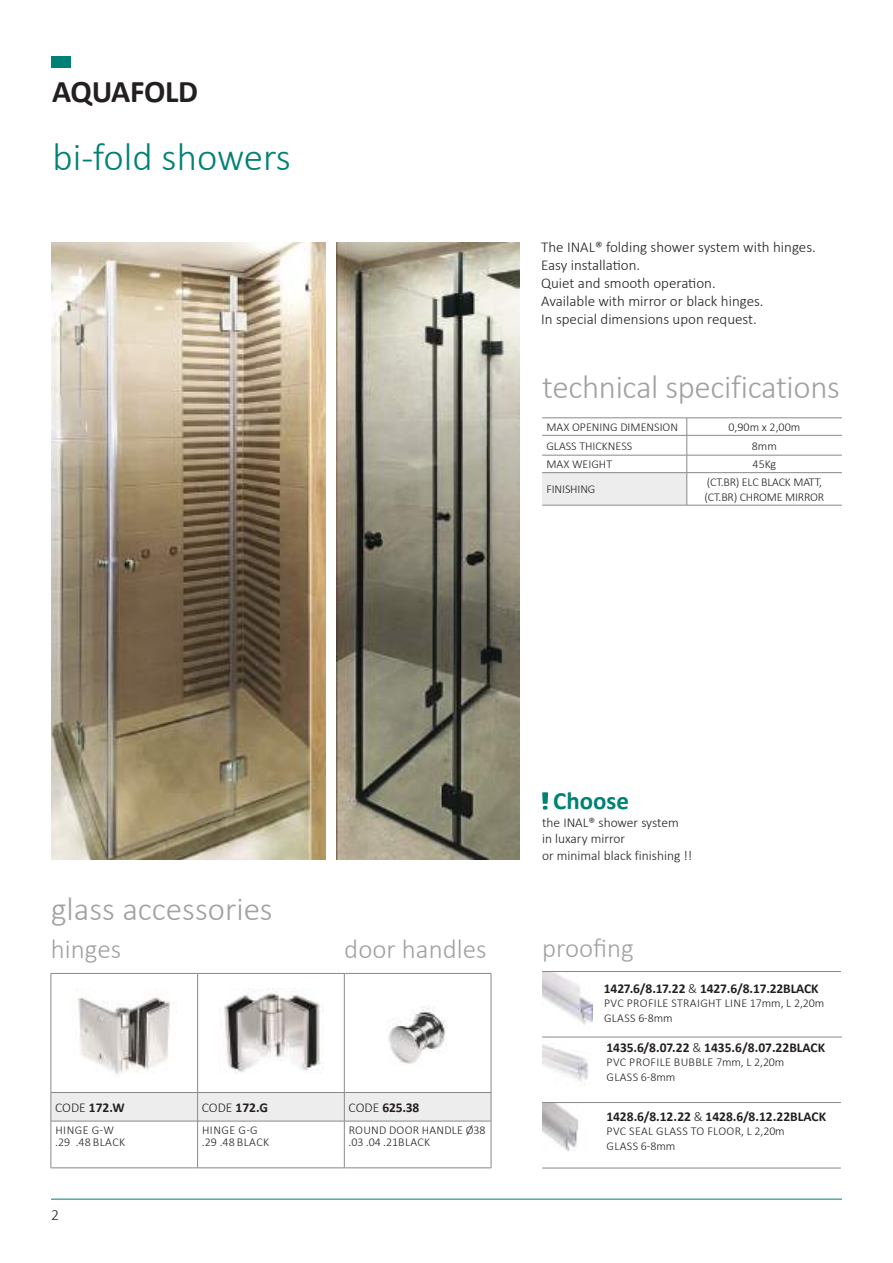
<style>
.page{position:relative;width:893px;height:1263px;background:#fff}
.page>*{position:absolute;margin:0;border:0;box-sizing:border-box;transform-origin:0 0}
.t1{font:300 39px "Calibri";color:#008176}
.t2{font:300 33px "Calibri";letter-spacing:-.01em;color:#a0a1a3}
.t3{font:700 31.65px "Calibri";letter-spacing:-.01em;color:#241f1f}
.t4{font:300 27px "Calibri";color:#a0a1a3}
.t5{font:700 24.9px "Calibri";color:#008176}
.t6{font:300 15.75px "Calibri";color:#241f1f}
.t7{font:300 15px/18px "Calibri";color:#241f1f}
.t8{font:700 13.5px "Calibri";letter-spacing:-.005em;color:#241f1f}
.t9{font:300 13.5px/16.2px "Calibri";color:#241f1f}
.t10{font:300 12px/14.4px "Calibri";letter-spacing:.03em;color:#241f1f}
.t11{font:300 12px/15px "Calibri";color:#241f1f}
.t12{font:300 12px/12px "Calibri";letter-spacing:.04em;color:#241f1f}
.t13{font:300 12px/12px "Calibri";letter-spacing:.02em;color:#241f1f}
.s1{font-weight:300}
</style>
<div class="page">
<hr style="left:51px;top:1199px;width:791px;height:1px;background:#008176">
<div style="left:51px;top:57px;width:18px;height:11px;background:#008176"></div>
<img style="left:542px;top:1103px;width:37px;height:48px">
<img style="left:542px;top:1044px;width:47px;height:42px">
<div style="left:53px;top:57px;width:18px;height:11px;background:#008176"></div>
<svg style="left:542px;top:792px;width:6px;height:18px"></svg>
<img style="left:51px;top:242px;width:274px;height:617px">
<img style="left:337px;top:242px;width:183px;height:617px">
<hr style="left:51px;top:973px;width:147px;height:1px;background:#89898b">
<hr style="left:51px;top:974px;width:1px;height:118px;background:#89898b">
<hr style="left:198px;top:973px;width:146px;height:1px;background:#89898b">
<hr style="left:197px;top:974px;width:1px;height:118px;background:#89898b">
<hr style="left:344px;top:973px;width:147px;height:1px;background:#89898b">
<hr style="left:344px;top:974px;width:1px;height:118px;background:#89898b">
<hr style="left:491px;top:974px;width:1px;height:118px;background:#89898b">
<svg style="left:51px;top:1092px;width:441px;height:29px;background:#e8e7e7"></svg>
<hr style="left:51px;top:1121px;width:147px;height:1px;background:#89898b">
<hr style="left:51px;top:1121px;width:1px;height:47px;background:#89898b">
<hr style="left:198px;top:1121px;width:146px;height:1px;background:#89898b">
<hr style="left:197px;top:1121px;width:1px;height:47px;background:#89898b">
<hr style="left:344px;top:1121px;width:147px;height:1px;background:#89898b">
<hr style="left:344px;top:1121px;width:1px;height:47px;background:#89898b">
<hr style="left:491px;top:1121px;width:1px;height:47px;background:#89898b">
<hr style="left:51px;top:1167px;width:147px;height:1px;background:#89898b">
<hr style="left:198px;top:1167px;width:146px;height:1px;background:#89898b">
<hr style="left:344px;top:1167px;width:147px;height:1px;background:#89898b">
<img style="left:78px;top:997px;width:99px;height:77px">
<img style="left:224px;top:988px;width:97px;height:85px">
<img style="left:388px;top:1005px;width:59px;height:59px">
<div style="left:542px;top:473px;width:145px;height:32px;background:#eeeded"></div>
<hr style="left:542px;top:418px;width:145px;height:1px;background:#89898b">
<hr style="left:687px;top:418px;width:155px;height:1px;background:#89898b">
<hr style="left:542px;top:435px;width:145px;height:1px;background:#89898b">
<hr style="left:687px;top:435px;width:155px;height:1px;background:#89898b">
<hr style="left:542px;top:455px;width:145px;height:1px;background:#89898b">
<hr style="left:687px;top:455px;width:155px;height:1px;background:#89898b">
<svg style="left:686px;top:418px;width:1px;height:54px"></svg>
<hr style="left:542px;top:472px;width:145px;height:1px;background:#89898b">
<hr style="left:687px;top:472px;width:155px;height:1px;background:#89898b">
<hr style="left:686px;top:473px;width:1px;height:32px;background:#89898b">
<hr style="left:542px;top:505px;width:145px;height:1px;background:#89898b">
<hr style="left:687px;top:505px;width:155px;height:1px;background:#89898b">
<img style="left:542px;top:972px;width:50px;height:53px">
<hr style="left:542px;top:1102px;width:299px;height:1px;background:#89898b">
<hr style="left:542px;top:1168px;width:299px;height:1px;background:#89898b">
<hr style="left:542px;top:971px;width:299px;height:1px;background:#89898b">
<hr style="left:542px;top:1037px;width:300px;height:1px;background:#89898b">
<h3 class="t3" style="left:52px;top:79px;width:147px">AQUAFOLD</h3>
<h1 class="t1" style="left:52px;top:142px;width:240px">bi-fold showers</h1>
<p class="t7" style="left:541px;top:239px;width:276px">The INAL® folding shower system with hinges.<br>Easy installation.<br>Quiet and smooth operation.<br>Available with mirror or black hinges.<br>In special dimensions upon request.</p>
<h2 class="t2" style="left:542px;top:374px;width:299px">technical specifications</h2>
<p class="t11" style="left:546px;top:419px;width:133px">MAX OPENING DIMENSION</p>
<p class="t11" style="left:728px;top:420px;width:73px">0,90m x 2,00m</p>
<p class="t11" style="left:546px;top:439px;width:87px">GLASS THICKNESS</p>
<p class="t11" style="left:752px;top:439px;width:27px">8mm</p>
<p class="t11" style="left:546px;top:458px;width:67px">MAX WEIGHT</p>
<p class="t11" style="left:753px;top:458px;width:25px">45Kg</p>
<p class="t11" style="left:546px;top:482px;width:51px">FINISHING</p>
<p class="t11" style="left:704px;top:475px;width:121px">(CT.BR) ELC BLACK MATT, (CT.BR) CHROME MIRROR</p>
<h2 class="t2" style="left:51px;top:897px;width:223px">glass accessories</h2>
<h3 class="t4" style="left:51px;top:939px;width:72px">hinges</h3>
<h3 class="t4" style="left:344px;top:939px;width:144px">door handles</h3>
<p class="t8" style="left:55px;top:1102px;width:71px"><span class="s1">CODE</span> 172.W</p>
<p class="t8" style="left:202px;top:1102px;width:68px"><span class="s1">CODE</span> 172.G</p>
<p class="t8" style="left:349px;top:1102px;width:72px"><span class="s1">CODE</span> 625.38</p>
<p class="t12" style="left:55px;top:1124px;width:72px">HINGE G-W .29 .48 BLACK</p>
<p class="t12" style="left:202px;top:1124px;width:69px">HINGE G-G .29 .48 BLACK</p>
<p class="t13" style="left:349px;top:1124px;width:138px">ROUND DOOR HANDLE Ø38 .03 .04 .21BLACK</p>
<p class="t6" style="left:51px;top:1209px;width:9px">2</p>
<h3 class="t5" style="left:553px;top:791px;width:77px">Choose</h3>
<p class="t9" style="left:542px;top:815px;width:152px">the INAL® shower system<br>in luxary mirror<br>or minimal black finishing !!</p>
<h3 class="t4" style="left:542px;top:932px;width:93px">proofing</h3>
<p class="t8" style="left:604px;top:983px;width:216px">1427.6/8.17.22 <span class="s1">&amp;</span> 1427.6/8.17.22BLACK</p>
<p class="t10" style="left:604px;top:996px;width:222px">PVC PROFILE STRAIGHT LINE 17mm, L 2,20m<br>GLASS 6-8mm</p>
<p class="t8" style="left:606px;top:1042px;width:220px">1435.6/8.07.22 <span class="s1">&amp;</span> 1435.6/8.07.22BLACK</p>
<p class="t10" style="left:607px;top:1055px;width:179px">PVC PROFILE BUBBLE 7mm, L 2,20m<br>GLASS 6-8mm</p>
<p class="t8" style="left:606px;top:1111px;width:221px">1428.6/8.12.22 <span class="s1">&amp;</span> 1428.6/8.12.22BLACK</p>
<p class="t10" style="left:607px;top:1124px;width:180px">PVC SEAL GLASS TO FLOOR, L 2,20m<br>GLASS 6-8mm</p>
</div>
